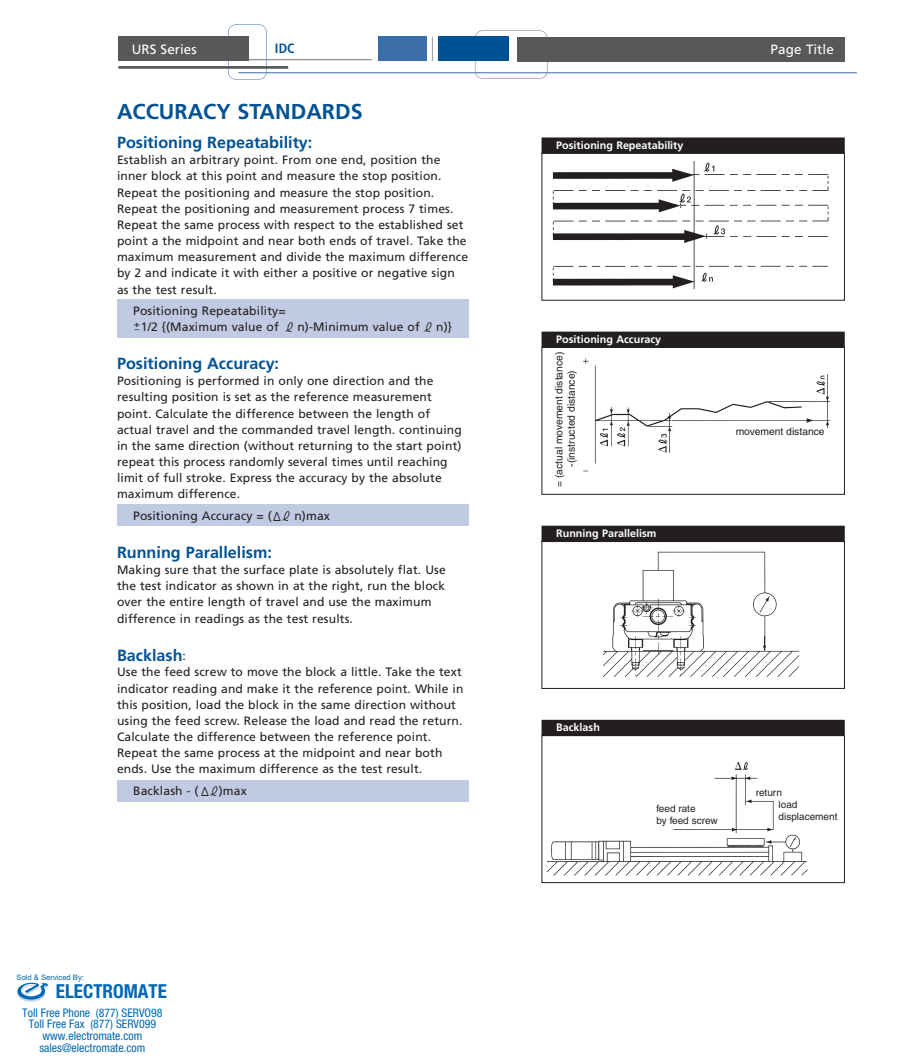
<style>
.page{position:relative;width:918px;height:1064px;background:#fff}
.page>*{position:absolute;margin:0;border:0;box-sizing:border-box;transform-origin:0 0}
.t1{font:700 21.6px "Frutiger";color:#005294}
.t2{font:700 condensed 19.35px "Helvetica Neue";color:#0168b3}
.t3{font:700 16.2px "Frutiger";color:#005294}
.t4{font:13.5px "Frutiger";color:#fff}
.t5{font:700 condensed 13.5px "Frutiger";color:#005294}
.t6{font:12.15px/16.2px "Frutiger";letter-spacing:.01em;color:#231f20}
.t7{font:condensed 11.85px/11.9px "Helvetica Neue";color:#0168b3;text-align:center}
.t8{font:700 10.8px "Frutiger";color:#fff}
.t9{font:10.35px/12px "Helvetica";color:#231f20;text-align:center}
.t10{font:10.05px/11.7px "Helvetica";color:#231f20}
.t11{font:8.25px "Frutiger";color:#231f20;scale:1.39 1}
.t12{font:8.25px "Frutiger";color:#231f20;scale:2.35 1}
.t13{font:7.65px "Arial";color:#0065a4}
.s1{font-family:"Danaher Motion";font-size:16.2px}
.s2{font-family:"Danaher Motion";font-size:14.85px}
.s3{font-weight:400;font-size:12.15px;color:#231f20}
</style>
<div class="page">
<div style="left:117px;top:300px;width:352px;height:38px;background:#c0cae2"></div>
<div style="left:117px;top:504px;width:352px;height:22px;background:#c0cae2"></div>
<div style="left:117px;top:780px;width:352px;height:22px;background:#c0cae2"></div>
<div style="left:475px;top:30px;width:73px;height:49px;border:1px solid #939598;border-radius:8px"></div>
<div style="left:228px;top:24px;width:39px;height:56px;border:1px solid #7491c0;border-radius:8px"></div>
<hr style="left:238px;top:72px;width:619px;height:1px;background:#3b6da8">
<hr style="left:118px;top:66px;width:170px;height:3px;background:#57585a">
<hr style="left:235px;top:59px;width:137px;height:1px;background:#939598">
<div style="left:378px;top:36px;width:49px;height:25px;background:#3b6da8"></div>
<div style="left:439px;top:36px;width:70px;height:25px;background:#005294"></div>
<svg style="left:432px;top:37px;width:1px;height:24px"></svg>
<div style="left:118px;top:36px;width:131px;height:25px;background:#57585a"></div>
<div style="left:517px;top:37px;width:328px;height:24px;background:#57585a"></div>
<img style="left:552px;top:161px;width:277px;height:129px">
<img style="left:583px;top:358px;width:247px;height:114px">
<div style="left:542px;top:347px;width:303px;height:148px;border:1px solid #231f20"></div>
<img style="left:603px;top:551px;width:197px;height:126px">
<svg style="left:763px;top:646px;width:3px;height:5px"></svg>
<div style="left:542px;top:541px;width:303px;height:148px;border:1px solid #231f20"></div>
<img style="left:546px;top:762px;width:262px;height:114px">
<div style="left:542px;top:735px;width:303px;height:148px;border:1px solid #231f20"></div>
<div style="left:542px;top:137px;width:303px;height:17px;background:#231f20"></div>
<div style="left:542px;top:332px;width:303px;height:16px;background:#231f20"></div>
<div style="left:542px;top:526px;width:303px;height:16px;background:#231f20"></div>
<div style="left:542px;top:720px;width:303px;height:16px;background:#231f20"></div>
<svg style="left:17px;top:982px;width:31px;height:20px"></svg>
<p class="t5" style="left:275px;top:43px;width:21px">IDC</p>
<p class="t4" style="left:132px;top:44px;width:66px">URS Series</p>
<p class="t4" style="left:771px;top:44px;width:65px">Page Title</p>
<h1 class="t1" style="left:117px;top:102px;width:247px">ACCURACY STANDARDS</h1>
<h3 class="t3" style="left:117px;top:136px;width:197px">Positioning Repeatability:</h3>
<p class="t6" style="left:117px;top:153px;width:353px">Establish an arbitrary point. From one end, position the inner block at this point and measure the stop position.<br>Repeat the positioning and measure the stop position.<br>Repeat the positioning and measurement process 7 times.<br>Repeat the same process with respect to the established set point a the midpoint and near both ends of travel. Take the maximum measurement and divide the maximum difference by 2 and indicate it with either a positive or negative sign as the test result.</p>
<p class="t6" style="left:141px;top:304px;width:313px;text-indent:-8px">Positioning Repeatability=<br>1/2 {(Maximum value of <span class="s1">h</span> n)-Minimum value of <span class="s1">h</span> n)}</p>
<h3 class="t3" style="left:117px;top:357px;width:164px">Positioning Accuracy:</h3>
<p class="t6" style="left:117px;top:374px;width:346px">Positioning is performed in only one direction and the resulting position is set as the reference measurement point. Calculate the difference between the length of actual travel and the commanded travel length. continuing in the same direction (without returning to the start point) repeat this process randomly several times until reaching limit of full stroke. Express the accuracy by the absolute maximum difference.</p>
<p class="t6" style="left:133px;top:509px;width:198px">Positioning Accuracy = (<span class="s2">g</span><span class="s1">h</span> n)max</p>
<h3 class="t3" style="left:117px;top:546px;width:156px">Running Parallelism:</h3>
<p class="t6" style="left:117px;top:562px;width:330px">Making sure that the surface plate is absolutely flat. Use the test indicator as shown in at the right, run the block over the entire length of travel and use the maximum difference in readings as the test results.</p>
<h3 class="t3" style="left:117px;top:648px;width:70px">Backlash<span class="s3">:</span></h3>
<p class="t6" style="left:117px;top:665px;width:348px">Use the feed screw to move the block a little. Take the text indicator reading and make it the reference point. While in this position, load the block in the same direction without using the feed screw. Release the load and read the return.<br>Calculate the difference between the reference point.<br>Repeat the same process at the midpoint and near both ends. Use the maximum difference as the test result.</p>
<p class="t6" style="left:133px;top:783px;width:115px">Backlash - ( <span class="s2">g</span><span class="s1">h</span>)max</p>
<p class="t11" style="left:134px;top:321px;width:6px">+</p>
<p class="t12" style="left:134px;top:326px;width:4px">-</p>
<p class="t13" style="left:17px;top:973px;width:69px">Sold &amp; Serviced By:</p>
<h2 class="t2" style="left:56px;top:980px;width:113px">ELECTROMATE</h2>
<p class="t7" style="left:22px;top:1006px;width:142px">Toll Free Phone (877) SERVO98<br>Toll Free Fax (877) SERV099 www.electromate.com sales@electromate.com</p>
<p class="t8" style="left:556px;top:141px;width:129px">Positioning Repeatability</p>
<p class="t8" style="left:556px;top:335px;width:107px">Positioning Accuracy</p>
<p class="t9" style="left:554px;top:487px;width:137px;rotate:-90deg">= (actual movement distance) -(instructed distance)</p>
<p class="t8" style="left:556px;top:529px;width:102px">Running Parallelism</p>
<p class="t9" style="left:736px;top:427px;width:91px">movement distance</p>
<p class="t8" style="left:556px;top:723px;width:45px">Backlash</p>
<p class="t10" style="left:657px;top:803px;width:63px">feed rate<br>by feed screw</p>
<p class="t10" style="left:779px;top:788px;width:61px;text-indent:-23px">return<br>load displacement</p>
</div>
